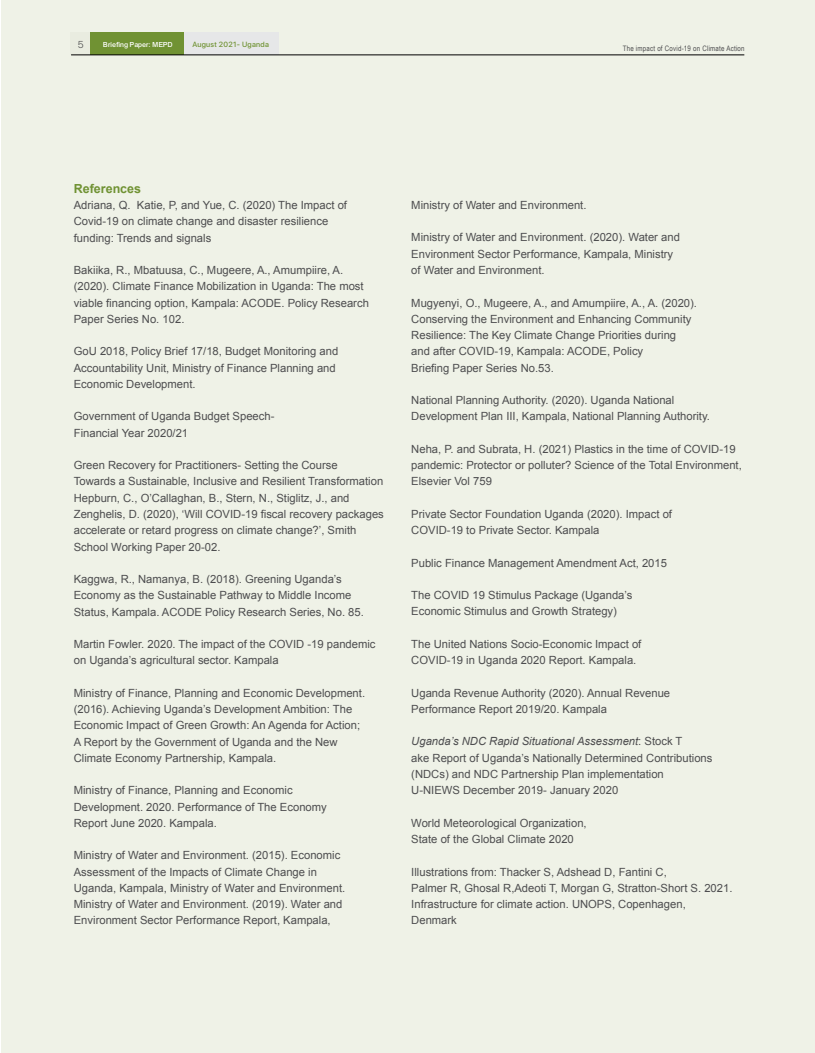
<style>
.page{position:relative;width:815px;height:1053px;background:#fff}
.page>*{position:absolute;margin:0;border:0;box-sizing:border-box;transform-origin:0 0}
.t1{font:700 12.5px "Arial";color:#709233}
.t2{font:11.25px/16.2px "Arial";color:#4d4d4f}
.t3{font:300 10px "SF Pro Display";color:#4d4d4f}
.t4{font:7.5px "Arial Narrow";letter-spacing:.03em;color:#4d4d4f}
.t5{font:7.5px "Arial Mdm";color:#fff}
.t6{font:500 7.5px "SF Pro Display";letter-spacing:.035em;color:#709233}
.s1{font-style:italic}
</style>
<div class="page">
<div style="left:1px;top:0;width:814px;height:1052px;background:#eff2e7"></div>
<div style="left:90px;top:32px;width:94px;height:23px;background:#709233"></div>
<div style="left:184px;top:32px;width:95px;height:23px;background:#e6e7e8"></div>
<div style="left:70px;top:32px;width:20px;height:23px;background:#e9ece0"></div>
<hr style="left:71px;top:55px;width:673px;height:1px;background:#000">
<p class="t3" style="left:78px;top:38px;width:7px">5</p>
<p class="t5" style="left:104px;top:41px;width:71px">Briefing Paper: MEPD</p>
<p class="t6" style="left:192px;top:39px;width:78px">August 2021- Uganda</p>
<p class="t4" style="left:623px;top:44px;width:123px">The impact of Covid-19 on Climate Action</p>
<p class="t1" style="left:74px;top:180px;width:69px">References</p>
<p class="t2" style="left:74px;top:197px;width:275px">Adriana, Q. Katie, P, and Yue, C. (2020) The Impact of<br>Covid-19 on climate change and disaster resilience funding: Trends and signals</p>
<p class="t2" style="left:74px;top:262px;width:297px">Bakiika, R., Mbatuusa, C., Mugeere, A., Amumpiire, A. (2020). Climate Finance Mobilization in Uganda: The most viable financing option, Kampala: ACODE. Policy Research Paper Series No. 102.</p>
<p class="t2" style="left:74px;top:343px;width:266px">GoU 2018, Policy Brief 17/18, Budget Monitoring and<br>Accountability Unit, Ministry of Finance Planning and<br>Economic Development.</p>
<p class="t2" style="left:74px;top:408px;width:202px">Government of Uganda Budget Speech-<br>Financial Year 2020/21</p>
<p class="t2" style="left:74px;top:457px;width:312px">Green Recovery for Practitioners- Setting the Course<br>Towards a Sustainable, Inclusive and Resilient Transformation Hepburn, C., O’Callaghan, B., Stern, N., Stiglitz, J., and Zenghelis, D. (2020), ‘Will COVID-19 fiscal recovery packages accelerate or retard progress on climate change?’, Smith School Working Paper 20-02.</p>
<p class="t2" style="left:74px;top:571px;width:292px">Kaggwa, R., Namanya, B. (2018). Greening Uganda’s<br>Economy as the Sustainable Pathway to Middle Income<br>Status, Kampala. ACODE Policy Research Series, No. 85.</p>
<p class="t2" style="left:74px;top:636px;width:303px">Martin Fowler. 2020. The impact of the COVID -19 pandemic on Uganda’s agricultural sector. Kampala</p>
<p class="t2" style="left:74px;top:684px;width:293px">Ministry of Finance, Planning and Economic Development. (2016). Achieving Uganda’s Development Ambition: The Economic Impact of Green Growth: An Agenda for Action; A Report by the Government of Uganda and the New Climate Economy Partnership, Kampala.</p>
<p class="t2" style="left:74px;top:782px;width:255px">Ministry of Finance, Planning and Economic<br>Development. 2020. Performance of The Economy<br>Report June 2020. Kampala.</p>
<p class="t2" style="left:74px;top:847px;width:273px">Ministry of Water and Environment. (2015). Economic Assessment of the Impacts of Climate Change in Uganda, Kampala, Ministry of Water and Environment.<br>Ministry of Water and Environment. (2019). Water and Environment Sector Performance Report, Kampala,</p>
<p class="t2" style="left:411px;top:197px;width:177px">Ministry of Water and Environment.</p>
<p class="t2" style="left:411px;top:229px;width:270px">Ministry of Water and Environment. (2020). Water and<br>Environment Sector Performance, Kampala, Ministry of Water and Environment.</p>
<p class="t2" style="left:411px;top:294px;width:287px">Mugyenyi, O., Mugeere, A., and Amumpiire, A., A. (2020).<br>Conserving the Environment and Enhancing Community Resilience: The Key Climate Change Priorities during and after COVID-19, Kampala: ACODE, Policy<br>Briefing Paper Series No.53.</p>
<p class="t2" style="left:411px;top:392px;width:300px">National Planning Authority. (2020). Uganda National<br>Development Plan III, Kampala, National Planning Authority.</p>
<p class="t2" style="left:411px;top:441px;width:332px">Neha, P. and Subrata, H. (2021) Plastics in the time of COVID-19 pandemic: Protector or polluter? Science of the Total Environment,<br>Elsevier Vol 759</p>
<p class="t2" style="left:411px;top:506px;width:262px">Private Sector Foundation Uganda (2020). Impact of<br>COVID-19 to Private Sector. Kampala</p>
<p class="t2" style="left:411px;top:554px;width:257px">Public Finance Management Amendment Act, 2015</p>
<p class="t2" style="left:411px;top:587px;width:223px">The COVID 19 Stimulus Package (Uganda’s<br>Economic Stimulus and Growth Strategy)</p>
<p class="t2" style="left:411px;top:636px;width:232px">The United Nations Socio-Economic Impact of<br>COVID-19 in Uganda 2020 Report. Kampala.</p>
<p class="t2" style="left:411px;top:684px;width:260px">Uganda Revenue Authority (2020). Annual Revenue<br>Performance Report 2019/20. Kampala</p>
<p class="t2" style="left:411px;top:733px;width:303px"><span class="s1">Uganda’s NDC Rapid Situational Assessment</span>: Stock T<br>ake Report of Uganda’s Nationally Determined Contributions (NDCs) and NDC Partnership Plan implementation U-NIEWS December 2019- January 2020</p>
<p class="t2" style="left:411px;top:814px;width:177px">World Meteorological Organization,<br>State of the Global Climate 2020</p>
<p class="t2" style="left:411px;top:863px;width:323px">Illustrations from: Thacker S, Adshead D, Fantini C,<br>Palmer R, Ghosal R,Adeoti T, Morgan G, Stratton-Short S. 2021.<br>Infrastructure for climate action. UNOPS, Copenhagen, Denmark</p>
</div>
